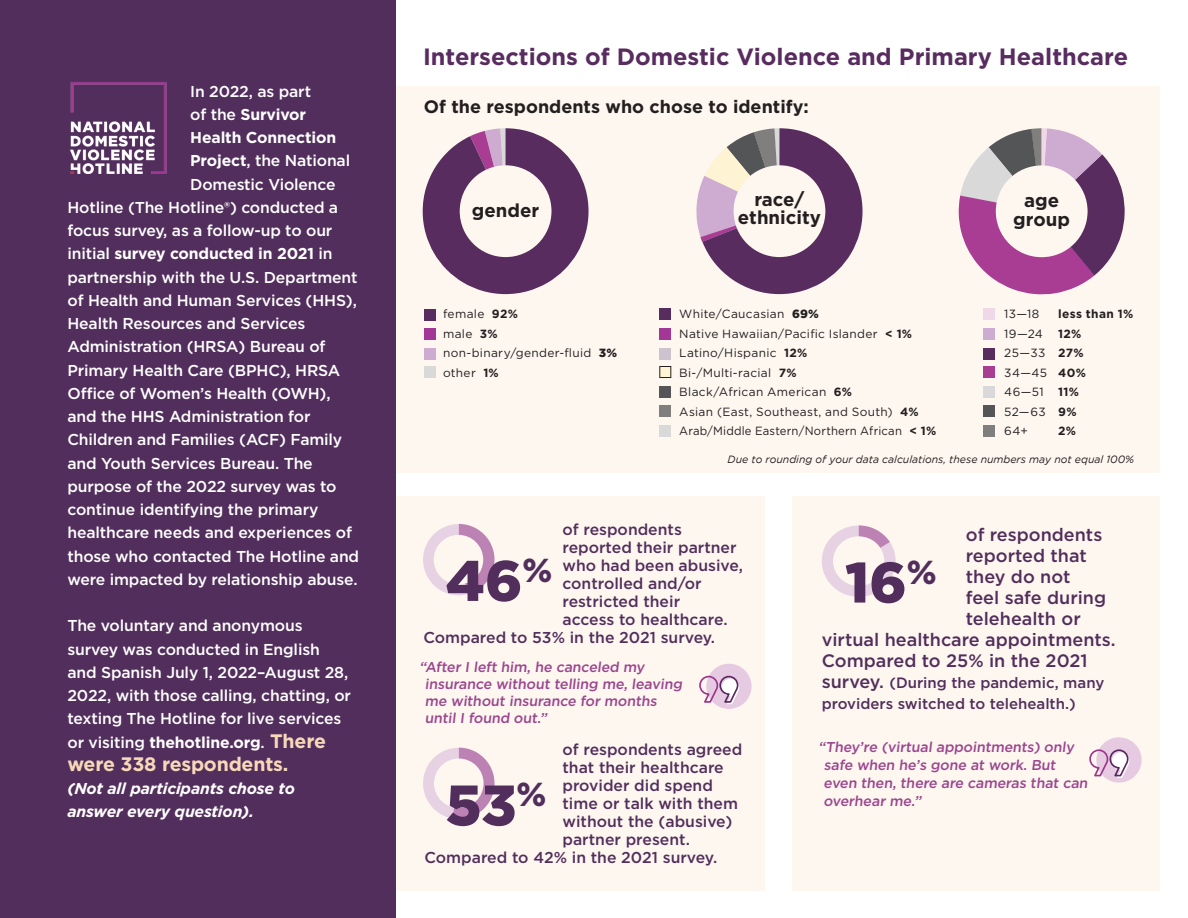
<style>
.page{position:relative;width:1188px;height:918px;background:#fff}
.page>*{position:absolute;margin:0;border:0;box-sizing:border-box;transform-origin:0 0}
.t1{font:900 57px "Gotham";color:#522e5c}
.t2{font:700 23.55px "Gotham";color:#582c5f}
.t3{font:700 19.5px "Gotham";letter-spacing:-.01em;color:#f7d9b9}
.t4{font:700 18.6px/18.6px "Gotham";color:#231f20;text-align:center}
.t5{font:500 18px "Gotham";color:#522e5c}
.t6{font:700 18px "Gotham";color:#231f20}
.t7{font:500 15.75px/23.2px "Gotham";letter-spacing:-.01em;color:#fff}
.t8{font:500 15.75px "Gotham";color:#522e5c}
.t9{font:700 15.75px "Gotham";letter-spacing:-.01em;color:#fff}
.t10{font:italic 700 15.75px/23.2px "Gotham";letter-spacing:-.01em;color:#fff}
.t11{font:500 15px/21px "Gotham";color:#522e5c}
.t12{font:500 14.25px/17.1px "Gotham";color:#9b478f}
.t13{font:11.85px/19.5px "Gotham";letter-spacing:.025em;color:#231f20}
.t14{font:700 11.85px "Gotham";letter-spacing:.03em;color:#231f20}
.t15{font:italic 10.5px "Gotham";color:#231f20}
.s1{font-weight:500}
.s2{font-weight:700}
.s3{font-weight:700;font-size:19.5px;color:#f7d9b9}
.s4{font-weight:900}
.s5{font-size:18px}
</style>
<div class="page">
<div style="left:376px;top:86px;width:784px;height:387px;background:#fdf7f0"></div>
<div style="left:792px;top:496px;width:368px;height:395px;background:#fdf7f0"></div>
<div style="left:376px;top:496px;width:389px;height:395px;background:#fdf7f0"></div>
<div style="left:0;top:0;width:396px;height:918px;background:#522e5c"></div>
<img style="left:70px;top:82px;width:97px;height:92px">
<div style="left:706px;top:664px;width:46px;height:45px;background:#e5cae1;border-radius:50%"></div>
<svg style="left:699px;top:675px;width:40px;height:29px"></svg>
<div style="left:1096px;top:737px;width:46px;height:46px;background:#e5cae1;border-radius:50%"></div>
<svg style="left:1089px;top:749px;width:40px;height:29px"></svg>
<svg style="left:423px;top:748px;width:72px;height:71px"></svg>
<div style="left:434px;top:759px;width:50px;height:49px;background:#fdf7f0;border-radius:50%"></div>
<svg style="left:423px;top:524px;width:72px;height:71px"></svg>
<div style="left:434px;top:535px;width:49px;height:49px;background:#fdf7f0;border-radius:50%"></div>
<svg style="left:822px;top:525px;width:74px;height:72px"></svg>
<div style="left:833px;top:536px;width:51px;height:50px;background:#fdf7f0;border-radius:50%"></div>
<svg style="left:423px;top:128px;width:166px;height:166px"></svg>
<div style="left:460px;top:165px;width:92px;height:92px;background:#fdf7f0;border-radius:50%"></div>
<svg style="left:696px;top:128px;width:167px;height:166px"></svg>
<div style="left:734px;top:165px;width:91px;height:92px;background:#fdf7f0;border-radius:50%"></div>
<svg style="left:959px;top:128px;width:166px;height:167px"></svg>
<div style="left:996px;top:165px;width:92px;height:92px;background:#fdf7f0;border-radius:50%"></div>
<div style="left:983px;top:309px;width:11px;height:11px;background:#f0d8e8"></div>
<div style="left:983px;top:329px;width:11px;height:11px;background:#ceabd0"></div>
<div style="left:983px;top:348px;width:11px;height:11px;background:#582c5f"></div>
<div style="left:983px;top:366px;width:11px;height:12px;background:#a93d93"></div>
<div style="left:983px;top:386px;width:11px;height:11px;background:#d8d9d8"></div>
<div style="left:983px;top:406px;width:11px;height:11px;background:#545557"></div>
<div style="left:983px;top:425px;width:11px;height:11px;background:#807f7d"></div>
<div style="left:660px;top:309px;width:11px;height:11px;background:#572c5f"></div>
<div style="left:660px;top:329px;width:11px;height:11px;background:#a23795"></div>
<div style="left:660px;top:348px;width:11px;height:11px;background:#cdc2ce"></div>
<div style="left:660px;top:366px;width:11px;height:12px;background:#fef3d2"></div>
<div style="left:660px;top:366px;width:11px;height:12px;border:1px solid #231f20"></div>
<div style="left:660px;top:386px;width:11px;height:11px;background:#545557"></div>
<div style="left:660px;top:406px;width:11px;height:11px;background:#807f7d"></div>
<div style="left:660px;top:425px;width:11px;height:11px;background:#d8d9d8"></div>
<div style="left:424px;top:309px;width:11px;height:11px;background:#572c5f"></div>
<div style="left:424px;top:329px;width:11px;height:11px;background:#a23795"></div>
<div style="left:424px;top:348px;width:11px;height:11px;background:#ceabd0"></div>
<div style="left:424px;top:367px;width:11px;height:11px;background:#d8d9d8"></div>
<p class="t7" style="left:190px;top:79px;width:122px">In 2022, as part</p>
<p class="t9" style="left:190px;top:104px;width:117px"><span class="s1">of the</span> Survivor</p>
<p class="t9" style="left:190px;top:127px;width:148px">Health Connection</p>
<p class="t7" style="left:190px;top:149px;width:161px"><span class="s2">Project</span>, the National</p>
<p class="t7" style="left:190px;top:172px;width:147px">Domestic Violence</p>
<p class="t7" style="left:67px;top:195px;width:272px">Hotline (The Hotline®) conducted a</p>
<p class="t7" style="left:67px;top:219px;width:266px">focus survey, as a follow-up to our</p>
<p class="t9" style="left:67px;top:243px;width:267px"><span class="s1">initial</span> survey conducted in 2021 <span class="s1">in</span></p>
<p class="t7" style="left:67px;top:265px;width:292px">partnership with the U.S. Department</p>
<p class="t7" style="left:67px;top:288px;width:291px">of Health and Human Services (HHS),</p>
<p class="t7" style="left:67px;top:312px;width:239px">Health Resources and Services</p>
<p class="t7" style="left:67px;top:335px;width:259px">Administration (HRSA) Bureau of</p>
<p class="t7" style="left:67px;top:358px;width:274px">Primary Health Care (BPHC), HRSA</p>
<p class="t7" style="left:67px;top:381px;width:265px">Office of Women’s Health (OWH),</p>
<p class="t7" style="left:67px;top:405px;width:245px">and the HHS Administration for</p>
<p class="t7" style="left:67px;top:428px;width:276px">Children and Families (ACF) Family</p>
<p class="t7" style="left:67px;top:451px;width:247px">and Youth Services Bureau. The</p>
<p class="t7" style="left:67px;top:474px;width:271px">purpose of the 2022 survey was to</p>
<p class="t7" style="left:67px;top:498px;width:252px">continue identifying the primary</p>
<p class="t7" style="left:67px;top:521px;width:286px">healthcare needs and experiences of</p>
<p class="t7" style="left:67px;top:544px;width:293px">those who contacted The Hotline and</p>
<p class="t7" style="left:67px;top:567px;width:292px">were impacted by relationship abuse.</p>
<p class="t7" style="left:67px;top:614px;width:285px">The voluntary and anonymous survey was conducted in English and Spanish July 1, 2022–August 28, 2022, with those calling, chatting, or texting The Hotline for live services or visiting <span class="s2">thehotline.org</span>. <span class="s3">There</span></p>
<p class="t3" style="left:67px;top:751px;width:222px">were 338 respondents.</p>
<p class="t10" style="left:67px;top:777px;width:229px">(Not all participants chose to answer every question).</p>
<h2 class="t2" style="left:423px;top:41px;width:707px">Intersections of Domestic Violence and Primary Healthcare</h2>
<p class="t6" style="left:424px;top:94px;width:386px">Of the respondents who chose to identify:</p>
<p class="t4" style="left:472px;top:201px;width:69px">gender</p>
<p class="t13" style="left:443px;top:304px;width:176px">female <span class="s2">92%<br></span>male <span class="s2">3% </span>non-binary/gender-fluid <span class="s4">3% </span>other <span class="s2">1%</span></p>
<p class="t4" style="left:738px;top:190px;width:85px">race/ ethnicity</p>
<p class="t4" style="left:1013px;top:191px;width:58px">age group</p>
<p class="t13" style="left:679px;top:304px;width:259px">White/Caucasian <span class="s4">69%<br></span>Native Hawaiian/Pacific Islander <span class="s2">&lt; 1%<br></span>Latino/Hispanic <span class="s2">12%<br></span>Bi-/Multi-racial <span class="s2">7%<br></span>Black/African American <span class="s2">6%<br></span>Asian (East, Southeast, and South) <span class="s2">4%<br></span>Arab/Middle Eastern/Northern African <span class="s2">&lt; 1%</span></p>
<p class="t13" style="left:1004px;top:304px;width:37px">13—18</p>
<p class="t14" style="left:1058px;top:306px;width:77px">less than 1%</p>
<p class="t13" style="left:1004px;top:324px;width:40px">19—24</p>
<p class="t13" style="left:1004px;top:324px;width:83px;text-indent:54px"><span class="s2">12%<br></span>25—33 <span class="s2">27%<br></span>34—45 <span class="s2">40%<br></span>46—51 <span class="s2">11%<br></span>52—63 <span class="s2">9%<br></span>64+</p>
<p class="t14" style="left:1058px;top:423px;width:19px">2%</p>
<p class="t15" style="left:728px;top:454px;width:408px">Due to rounding of your data calculations, these numbers may not equal 100%</p>
<p class="t8" style="left:563px;top:519px;width:121px">of respondents</p>
<p class="t8" style="left:563px;top:537px;width:176px">reported their partner</p>
<p class="t8" style="left:563px;top:555px;width:182px">who had been abusive,</p>
<p class="t8" style="left:563px;top:573px;width:141px">controlled and/or</p>
<p class="t8" style="left:563px;top:591px;width:119px">restricted their</p>
<p class="t8" style="left:563px;top:609px;width:167px">access to healthcare.</p>
<p class="t8" style="left:423px;top:627px;width:293px">Compared to 53% in the 2021 survey.</p>
<p class="t5" style="left:966px;top:523px;width:138px">of respondents</p>
<p class="t5" style="left:966px;top:544px;width:123px">reported that</p>
<p class="t5" style="left:966px;top:565px;width:106px">they do not</p>
<p class="t5" style="left:966px;top:586px;width:142px">feel safe during</p>
<p class="t5" style="left:966px;top:607px;width:116px">telehealth or</p>
<p class="t5" style="left:822px;top:628px;width:296px">virtual healthcare appointments.</p>
<p class="t5" style="left:822px;top:649px;width:267px">Compared to 25% in the 2021</p>
<p class="t11" style="left:822px;top:672px;width:284px"><span class="s5">survey.</span> (During the pandemic, many providers switched to telehealth.)</p>
<p class="t12" style="left:823px;top:738px;width:268px;line-height:18px;text-indent:-5px">“They’re (virtual appointments) only safe when he’s gone at work. But even then, there are cameras that can overhear me.”</p>
<h1 class="t1" style="left:446px;top:541px;width:108px">46<sup>%</sup></h1>
<h1 class="t1" style="left:845px;top:543px;width:93px">16<sup>%</sup></h1>
<p class="t12" style="left:425px;top:658px;width:261px;text-indent:-5px">“After I left him, he canceled my insurance without telling me, leaving me without insurance for months until I found out.”</p>
<p class="t8" style="left:563px;top:739px;width:181px">of respondents agreed</p>
<p class="t8" style="left:563px;top:757px;width:163px">that their healthcare</p>
<p class="t8" style="left:563px;top:775px;width:152px">provider did spend</p>
<p class="t8" style="left:563px;top:793px;width:177px">time or talk with them</p>
<p class="t8" style="left:563px;top:811px;width:171px">without the (abusive)</p>
<p class="t8" style="left:563px;top:829px;width:129px">partner present.</p>
<p class="t8" style="left:424px;top:847px;width:294px">Compared to 42% in the 2021 survey.</p>
<h1 class="t1" style="left:446px;top:766px;width:102px">53<sup>%</sup></h1>
</div>
